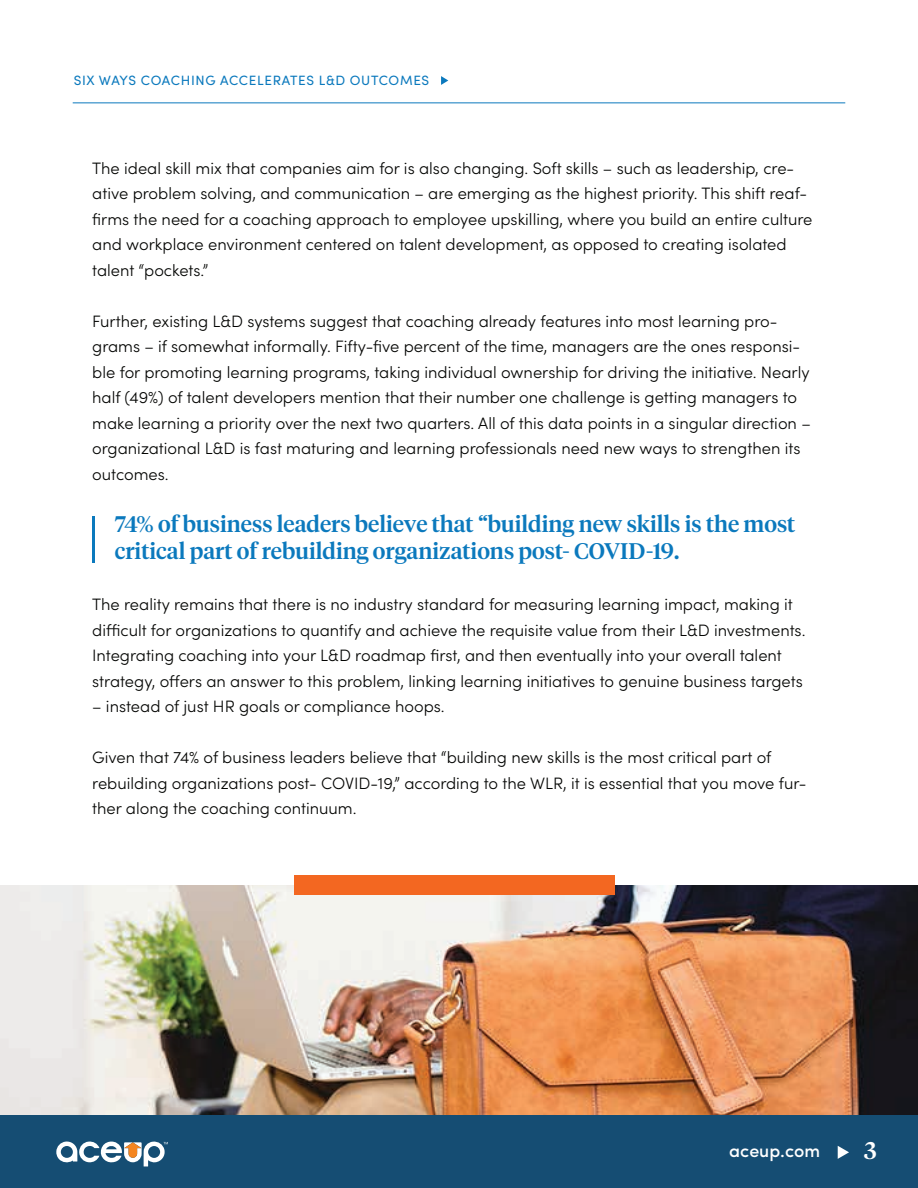
<style>
.page{position:relative;width:918px;height:1188px;background:#fff}
.page>*{position:absolute;margin:0;border:0;box-sizing:border-box;transform-origin:0 0}
.t1{font:500 24px "Tiempos Headline";color:#fff}
.t2{font:500 22.5px/27px "Tiempos Headline";color:#0b79bd}
.t3{font:500 18px "Sofia Pro";color:#fff}
.t4{font:300 16.5px/25.5px "Sofia Pro";color:#040503}
.t5{font:13.5px "Sofia Pro";letter-spacing:.05em;color:#0b79bd}
</style>
<div class="page">
<div style="left:0;top:1114px;width:918px;height:74px;background:#154d73"></div>
<svg style="left:838px;top:1146px;width:11px;height:13px"></svg>
<hr style="left:73px;top:102px;width:772px;height:1px;background:#0b79bd">
<svg style="left:441px;top:76px;width:7px;height:9px"></svg>
<svg style="left:56px;top:1141px;width:112px;height:26px"></svg>
<hr style="left:92px;top:516px;width:3px;height:46px;background:#0b79bd">
<img style="left:0;top:885px;width:918px;height:229px">
<div style="left:294px;top:876px;width:321px;height:19px;background:#f36721"></div>
<p class="t5" style="left:74px;top:70px;width:357px">SIX WAYS COACHING ACCELERATES L&amp;D OUTCOMES</p>
<p class="t4" style="left:92px;top:154px;width:722px">The ideal skill mix that companies aim for is also changing. Soft skills – such as leadership, cre&shy;ative problem solving, and communication – are emerging as the highest priority. This shift reaf&shy;firms the need for a coaching approach to employee upskilling, where you build an entire culture and workplace environment centered on talent development, as opposed to creating isolated talent “pockets.”</p>
<p class="t4" style="left:92px;top:307px;width:720px">Further, existing L&amp;D systems suggest that coaching already features into most learning pro&shy;grams – if somewhat informally. Fifty-five percent of the time, managers are the ones responsi&shy;ble for promoting learning programs, taking individual ownership for driving the initiative. Nearly half (49%) of talent developers mention that their number one challenge is getting managers to make learning a priority over the next two quarters. All of this data points in a singular direction – organizational L&amp;D is fast maturing and learning professionals need new ways to strengthen its outcomes.</p>
<h2 class="t2" style="left:115px;top:510px;width:682px">74% of business leaders believe that “building new skills is the most critical part of rebuilding organizations post- COVID-19.</h2>
<p class="t4" style="left:92px;top:591px;width:715px">The reality remains that there is no industry standard for measuring learning impact, making it difficult for organizations to quantify and achieve the requisite value from their L&amp;D investments.<br>Integrating coaching into your L&amp;D roadmap first, and then eventually into your overall talent strategy, offers an answer to this problem, linking learning initiatives to genuine business targets</p>
<p class="t4" style="left:92px;top:693px;width:354px">– instead of just HR goals or compliance hoops.</p>
<p class="t4" style="left:92px;top:744px;width:716px">Given that 74% of business leaders believe that “building new skills is the most critical part of rebuilding organizations post- COVID-19,” according to the WLR, it is essential that you move fur&shy;ther along the coaching continuum.</p>
<p class="t3" style="left:729px;top:1137px;width:92px">aceup.com</p>
<h1 class="t1" style="left:864px;top:1134px;width:14px">3</h1>
</div>
